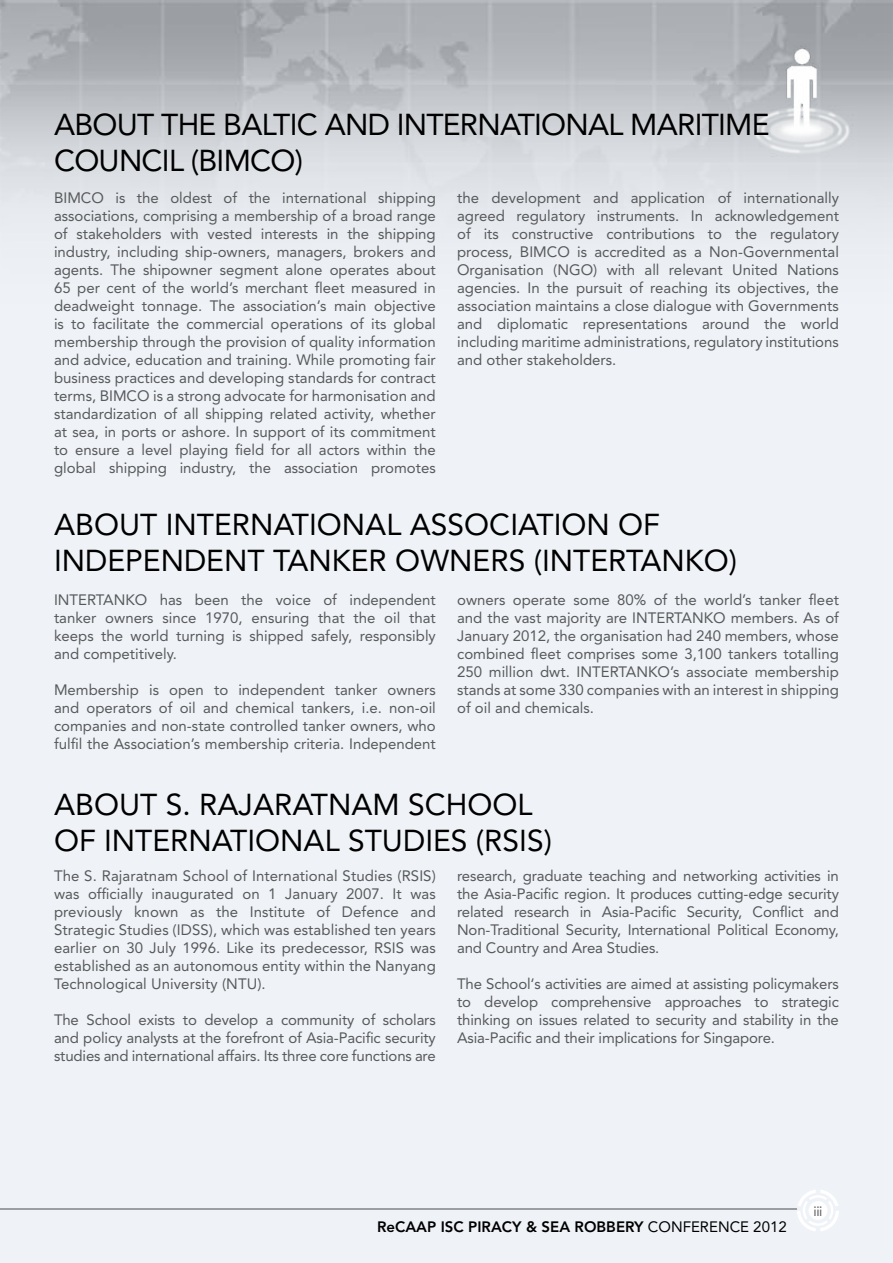
<style>
.page{position:relative;width:893px;height:1263px;background:#fff}
.page>*{position:absolute;margin:0;border:0;box-sizing:border-box;transform-origin:0 0}
.t1{font:30px/36px "Avenir LT Std";color:#000}
.t2{font:30px "Avenir LT Std";letter-spacing:-.025em;color:#000}
.t3{font:15px/18px "Avenir LT Std";color:#58595b;text-align:justify}
.t4{font:800 15px "Avenir LT Std";color:#000}
.t5{font:15px "Avenir LT Std";color:#000}
.t6{font:13.65px "Avenir LT Std";color:#58595b}
.s1{font-weight:400}
</style>
<div class="page">
<img style="left:715px;top:10px;width:172px;height:169px">
<svg style="left:797px;top:1190px;width:42px;height:41px"></svg>
<hr style="left:0;top:1208px;width:797px;height:2px;background:#818285">
<h1 class="t1" style="left:54px;top:107px;width:202px">About the Balti</h1>
<h1 class="t2" style="left:297px;top:107px;width:413px">c and International Maritim</h1>
<h1 class="t1" style="left:752px;top:107px;width:19px">e</h1>
<h1 class="t2" style="left:54px;top:143px;width:251px">Cou ncil (BIMCO)</h1>
<p class="t3" style="left:54px;top:189px;width:383px;text-indent:62px">is the oldest of the international shipping associations, comprising a membership of a broad range of stakeholders with vested interests in the shipping industry, including ship-owners, managers, brokers and agents. The shipowner segment alone operates about 65 per cent of the world’s merchant fleet measured in deadweight tonnage. The association’s main objective is to facilitate the commercial operations of its global membership through the provision of quality information and advice, education and training. While promoting fair business practices and developing standards for contract terms, BIMCO is a strong advocate for harmonisation and standardization of all shipping related activity, whether at sea, in ports or ashore. In support of its commitment to ensure a level playing field for all actors within the global shipping industry, the association promotes</p>
<p class="t3" style="left:457px;top:189px;width:383px">the development and application of internationally agreed regulatory instruments. In acknowledgement of its constructive contributions to the regulatory process, BIMCO</p>
<p class="t3" style="left:54px;top:189px;width:39px">BIMCO</p>
<p class="t3" style="left:577px;top:243px;width:263px">is accredited as a N on-Governmental</p>
<p class="t3" style="left:457px;top:261px;width:113px">Organisation (NGO</p>
<p class="t3" style="left:457px;top:261px;width:383px;text-indent:136px">) with all relevant United N ations agencies. In the pursuit of reaching its objectives, the association maintains a close dialogue with Governments and diplomatic representations around the world including maritime administrations, regulatory institutions and other stakeholders.</p>
<h1 class="t1" style="left:54px;top:507px;width:469px">About Internati onal Associati</h1>
<h1 class="t1" style="left:54px;top:507px;width:685px;text-indent:508px">on of<br>Independent Tanker Owners (INTERTAN KO)</h1>
<p class="t3" style="left:54px;top:590px;width:383px">INTERTAN KO has been the voice of independent tanker owners since 1970, ensuring that the oil that keeps the world turning is shipped safely, responsibly and competitively.</p>
<p class="t3" style="left:54px;top:680px;width:383px">Membership is open to independent tanker owners and operators of oil and chemical tankers, i.e. non-oil companies and non-state controlled tanker owners, who fulfil the Association’s membership criteria. Independent</p>
<p class="t3" style="left:457px;top:590px;width:384px">owners operate some 80% of the world’s tanker fleet and the vast majority are INTERTAN KO members. As of January 2012, the organisation had 240 members, whose combined fleet comprises some 3,100 tankers totalling 250 million dwt. INTERTAN KO’s associate membership stands at some 330 companies with an interest in shipping of oil and chemicals.</p>
<h1 class="t1" style="left:54px;top:787px;width:165px">About S. Raja</h1>
<h1 class="t1" style="left:54px;top:787px;width:472px;text-indent:220px">ratnam School of International Studi</h1>
<h1 class="t1" style="left:433px;top:823px;width:120px">es (RSIS)</h1>
<p class="t3" style="left:54px;top:866px;width:383px">The S. Rajaratnam School of International Studies (RSIS) was officially inaugurated on 1 January 2007. It was previously known as the Institute of Defence and Strategic Studies (IDSS), which was established ten years earlier on 30 July 1996. Like its predecessor, RSIS was established as an autonomous entity within the Nanyang Technological University (NTU).</p>
<p class="t3" style="left:54px;top:1010px;width:383px">The School exists to develop a community of scholars and policy analysts at the forefront of Asia-Pacific security studies and international affairs. Its three core functions are</p>
<p class="t3" style="left:457px;top:866px;width:383px">research, graduate teaching and networking activities in the Asia-Pacific region. It produces cutting-edge security related research in Asia-Pacific Security, Conflict and N on-Traditional Security, International Political Economy, and Country and Area Studies.</p>
<p class="t3" style="left:457px;top:974px;width:383px">The School‘s activities are aimed at assisting policymakers to develop comprehensive approaches to strategic thinking on issues related to security and stability in the Asia-Pacific and their implications for Singapore.</p>
<p class="t6" style="left:813px;top:1203px;width:11px">iii</p>
<p class="t4" style="left:377px;top:1218px;width:282px">ReCAAP ISC PIRACY &amp; SEA RO BBERY <span class="s1">CONFERENCE</span></p>
<p class="t5" style="left:753px;top:1218px;width:35px">2012</p>
</div>
